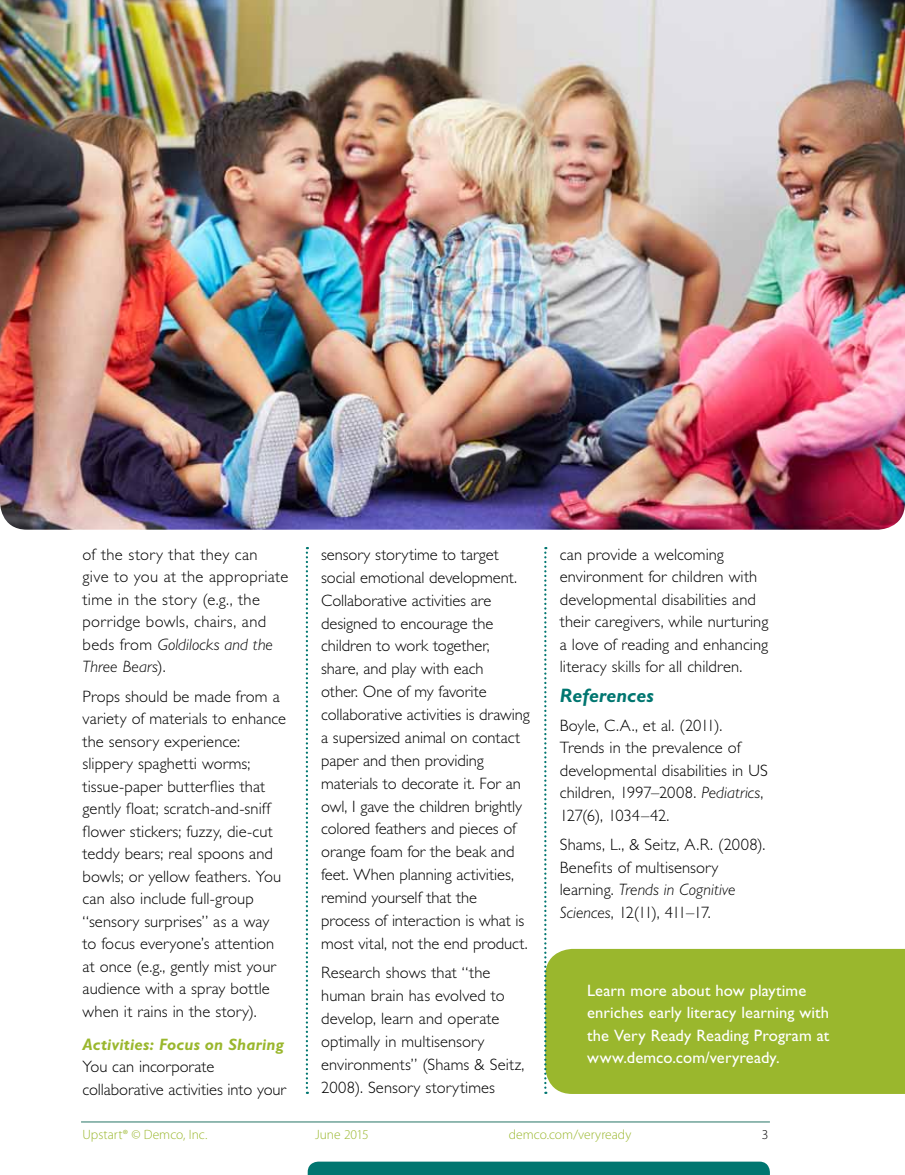
<style>
.page{position:relative;width:905px;height:1175px;background:#fff}
.page>*{position:absolute;margin:0;border:0;box-sizing:border-box;transform-origin:0 0}
.t1{font:italic 700 19.5px "Gill Sans Std";letter-spacing:.005em;color:#007670}
.t2{font:300 16.5px/22.5px "Gill Sans Std";letter-spacing:.005em;color:#000}
.t3{font:16.5px/22.5px "Gill Sans Std";letter-spacing:.005em;color:#fff}
.t4{font:italic 700 16.5px "Gill Sans Std";letter-spacing:.01em;color:#9ab72d}
.t5{font:300 13.5px "Myriad Pro";color:#9ab72d}
.t6{font:300 13.5px "Myriad Pro";color:#000}
.s1{font-style:italic}
</style>
<div class="page">
<hr style="left:81px;top:1121px;width:689px;height:1px;background:#277465">
<svg style="left:308px;top:1161px;width:462px;height:13px;background:#0e7d77"></svg>
<svg style="left:306px;top:547px;width:2px;height:547px"></svg>
<div style="left:546px;top:949px;width:358px;height:145px;background:#9ab72d"></div>
<img style="left:0;top:0;width:904px;height:529px">
<svg style="left:544px;top:547px;width:2px;height:547px"></svg>
<p class="t2" style="left:82px;top:543px;width:207px">of the story that they can<br>give to you at the appropriate time in the story (e.g., the porridge bowls, chairs, and beds from <span class="s1">Goldilocks and the<br>Three Bears</span>).</p>
<p class="t2" style="left:82px;top:685px;width:205px">Props should be made from a variety of materials to enhance the sensory experience: slippery spaghetti worms; tissue-paper butterflies that gently float; scratch-and-sniff flower stickers; fuzzy, die-cut teddy bears; real spoons and bowls; or yellow feathers. You can also include full-group “sensory surprises” as a way to focus everyone’s attention at once (e.g., gently mist your audience with a spray bottle when it rains in the story).</p>
<p class="t4" style="left:82px;top:1034px;width:203px">Activities: Focus on Sharing</p>
<p class="t2" style="left:82px;top:1055px;width:205px">You can incorporate collaborative activities into your</p>
<p class="t2" style="left:321px;top:543px;width:210px">sensory storytime to target social emotional development.<br>Collaborative activities are designed to encourage the children to work together, share, and play with each<br>other. One of my favorite collaborative activities is drawing a supersized animal on contact paper and then providing materials to decorate it. For an owl, I gave the children brightly colored feathers and pieces of orange foam for the beak and feet. When planning activities, remind yourself that the process of interaction is what is most vital, not the end product.</p>
<p class="t2" style="left:321px;top:961px;width:205px">Research shows that “the human brain has evolved to develop, learn and operate optimally in multisensory environments” (Shams &amp; Seitz,<br>2008). Sensory storytimes</p>
<p class="t2" style="left:560px;top:543px;width:210px">can provide a welcoming environment for children with developmental disabilities and their caregivers, while nurturing a love of reading and enhancing literacy skills for all children.</p>
<p class="t1" style="left:560px;top:683px;width:96px">References</p>
<p class="t2" style="left:560px;top:714px;width:209px">Boyle, C.A., et al. (2011).<br>Trends in the prevalence of developmental disabilities in US children, 1997–2008. <span class="s1">Pediatrics</span>,<br>127(6), 1034–42.</p>
<p class="t2" style="left:560px;top:833px;width:207px">Shams, L., &amp; Seitz, A.R. (2008).<br>Benefits of multisensory learning. <span class="s1">Trends in Cognitive<br>Sciences</span>, 12(11), 411–17.</p>
<p class="t3" style="left:587px;top:979px;width:244px">Learn more about how playtime enriches early literacy learning with the Very Ready Reading Program at www.demco.com/veryready.</p>
<p class="t5" style="left:82px;top:1126px;width:126px">Upstart® © Demco, Inc.</p>
<p class="t5" style="left:315px;top:1126px;width:55px">June 2015</p>
<p class="t5" style="left:508px;top:1126px;width:124px">demco.com/veryready</p>
<p class="t6" style="left:761px;top:1126px;width:8px">3</p>
</div>
